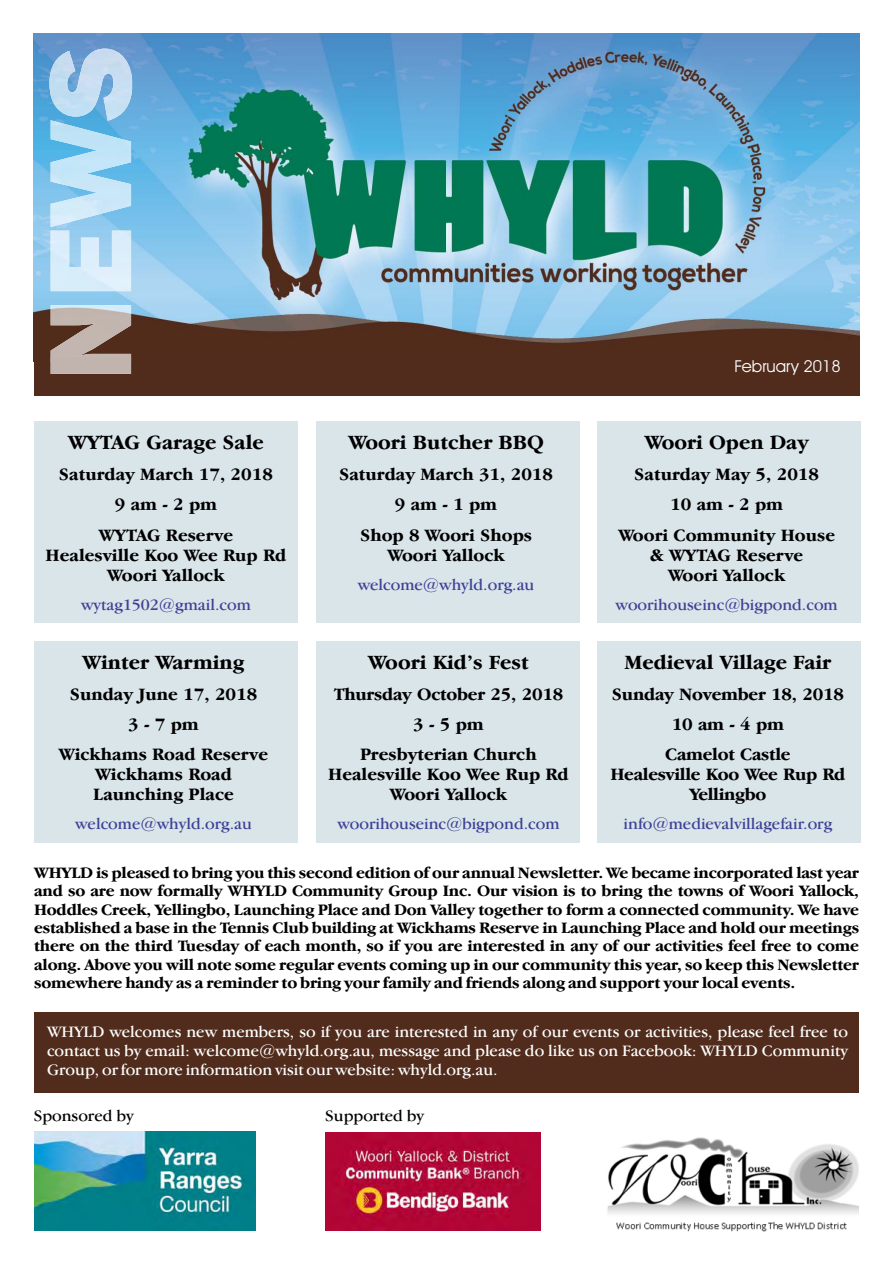
<style>
.page{position:relative;width:894px;height:1263px;background:#fff}
.page>*{position:absolute;margin:0;border:0;box-sizing:border-box;transform-origin:0 0}
.t1{font:700 21px "Garamond IT Cby BT";color:#000}
.t2{font:700 18px/30.2px "Garamond IT Cby BT";color:#000;text-align:center}
.t3{font:700 18px/20.1px "Garamond IT Cby BT";letter-spacing:-.02em;color:#000;text-align:center}
.t4{font:700 16.5px/18.5px "Garamond IT Cby BT";letter-spacing:-.015em;color:#000;text-align:justify}
.t5{font:16.5px/19px "Garamond IT Cby BT";color:#fefefe;text-align:justify}
.t6{font:16.5px "Garamond IT Cby BT";color:#3e4095}
.t7{font:16.5px "Garamond IT Cby BT";color:#000}
.t8{font:16.5px "Avant Garde IT Cby BT";color:#fefefe}
</style>
<div class="page">
<div style="left:34px;top:422px;width:263px;height:201px;background:#dae5ea"></div>
<div style="left:34px;top:641px;width:263px;height:201px;background:#dae5ea"></div>
<div style="left:316px;top:422px;width:263px;height:201px;background:#dae5ea"></div>
<div style="left:316px;top:641px;width:263px;height:201px;background:#dae5ea"></div>
<div style="left:597px;top:422px;width:264px;height:201px;background:#dae5ea"></div>
<div style="left:597px;top:641px;width:264px;height:201px;background:#dae5ea"></div>
<img style="left:34px;top:34px;width:825px;height:323px">
<img style="left:607px;top:1137px;width:252px;height:95px">
<img style="left:34px;top:1132px;width:221px;height:98px">
<img style="left:325px;top:1133px;width:216px;height:97px">
<div style="left:34px;top:1012px;width:825px;height:81px;background:#512c1c"></div>
<div style="left:34px;top:357px;width:825px;height:38px;background:#512c1c"></div>
<img style="left:49px;top:49px;width:83px;height:308px">
<div style="left:49px;top:357px;width:83px;height:17px;background:#c1b4af"></div>
<p class="t1" style="left:68px;top:435px;width:197px">WYTAG Garage Sale</p>
<p class="t2" style="left:59px;top:461px;width:215px">Saturday March 17, 2018<br>9 am - 2 pm<br>WYTAG Reserve</p>
<p class="t2" style="left:46px;top:546px;width:242px;line-height:20.1px">Healesville Koo Wee Rup Rd<br>Woori Yallock</p>
<p class="t6" style="left:81px;top:598px;width:171px">wytag1502@gmail.com</p>
<p class="t1" style="left:83px;top:654px;width:163px">Winter Warming</p>
<p class="t2" style="left:59px;top:681px;width:211px">Sunday June 17, 2018<br>3 - 7 pm<br>Wickhams Road Reserve</p>
<p class="t2" style="left:93px;top:766px;width:142px;line-height:20.1px;text-align:left">Wickhams Road<br>Launching Place</p>
<p class="t6" style="left:75px;top:818px;width:178px">welcome@whyld.org.au</p>
<p class="t1" style="left:348px;top:435px;width:197px">Woori Butcher BBQ</p>
<p class="t2" style="left:339px;top:461px;width:215px">Saturday March 31, 2018<br>9 am - 1 pm<br>Shop 8 Woori Shops</p>
<p class="t2" style="left:387px;top:541px;width:119px">Woori Yallock</p>
<p class="t6" style="left:358px;top:578px;width:178px">welcome@whyld.org.au</p>
<p class="t1" style="left:368px;top:654px;width:162px">Woori Kid’s Fest</p>
<p class="t2" style="left:334px;top:681px;width:231px">Thursday October 25, 2018<br>3 - 5 pm<br>Presbyterian Church</p>
<p class="t2" style="left:328px;top:766px;width:242px;line-height:20.1px">Healesville Koo Wee Rup Rd<br>Woori Yallock</p>
<p class="t6" style="left:337px;top:818px;width:224px">woorihouseinc@bigpond.com</p>
<p class="t8" style="left:734px;top:360px;width:108px">February 2018</p>
<p class="t1" style="left:645px;top:435px;width:166px">Woori Open Day</p>
<p class="t2" style="left:618px;top:461px;width:218px">Saturday May 5, 2018<br>10 am - 2 pm<br>Woori Community House</p>
<p class="t2" style="left:650px;top:546px;width:155px;line-height:20.1px">&amp; WYTAG Reserve<br>Woori Yallock</p>
<p class="t6" style="left:616px;top:598px;width:224px">woorihouseinc@bigpond.com</p>
<p class="t1" style="left:624px;top:654px;width:209px">Medieval Village Fair</p>
<p class="t2" style="left:612px;top:681px;width:234px">Sunday November 18, 2018<br>10 am - 4 pm<br>Camelot Castle</p>
<p class="t3" style="left:610px;top:766px;width:237px">Healesville Koo Wee Rup Rd<br>Yellingbo</p>
<p class="t6" style="left:624px;top:818px;width:210px">info@medievalvillagefair.org</p>
<p class="t4" style="left:34px;top:865px;width:827px">WHYLD is pleased to bring you this second edition of our annual Newsletter. We became incorporated last year and so are now formally WHYLD Community Group Inc. Our vision is to bring the towns of Woori Yallock, Hoddles Creek, Yellingbo, Launching Place and Don Valley together to form a connected community. We have established a base in the Tennis Club building at Wickhams Reserve in Launching Place and hold our meetings there on the third Tuesday of each month, so if you are interested in any of our activities feel free to come along. Above you will note some regular events coming up in our community this year, so keep this Newsletter somewhere handy as a reminder to bring your family and friends along and support your local events.</p>
<p class="t5" style="left:47px;top:1023px;width:802px">WHYLD welcomes new members, so if you are interested in any of our events or activities, please feel free to contact us by email: welcome@whyld.org.au, message and please do like us on Facebook: WHYLD Community Group, or for more information visit our website: whyld.org.au.</p>
<p class="t7" style="left:34px;top:1110px;width:102px">Sponsored by</p>
<p class="t7" style="left:325px;top:1110px;width:100px">Supported by</p>
</div>
